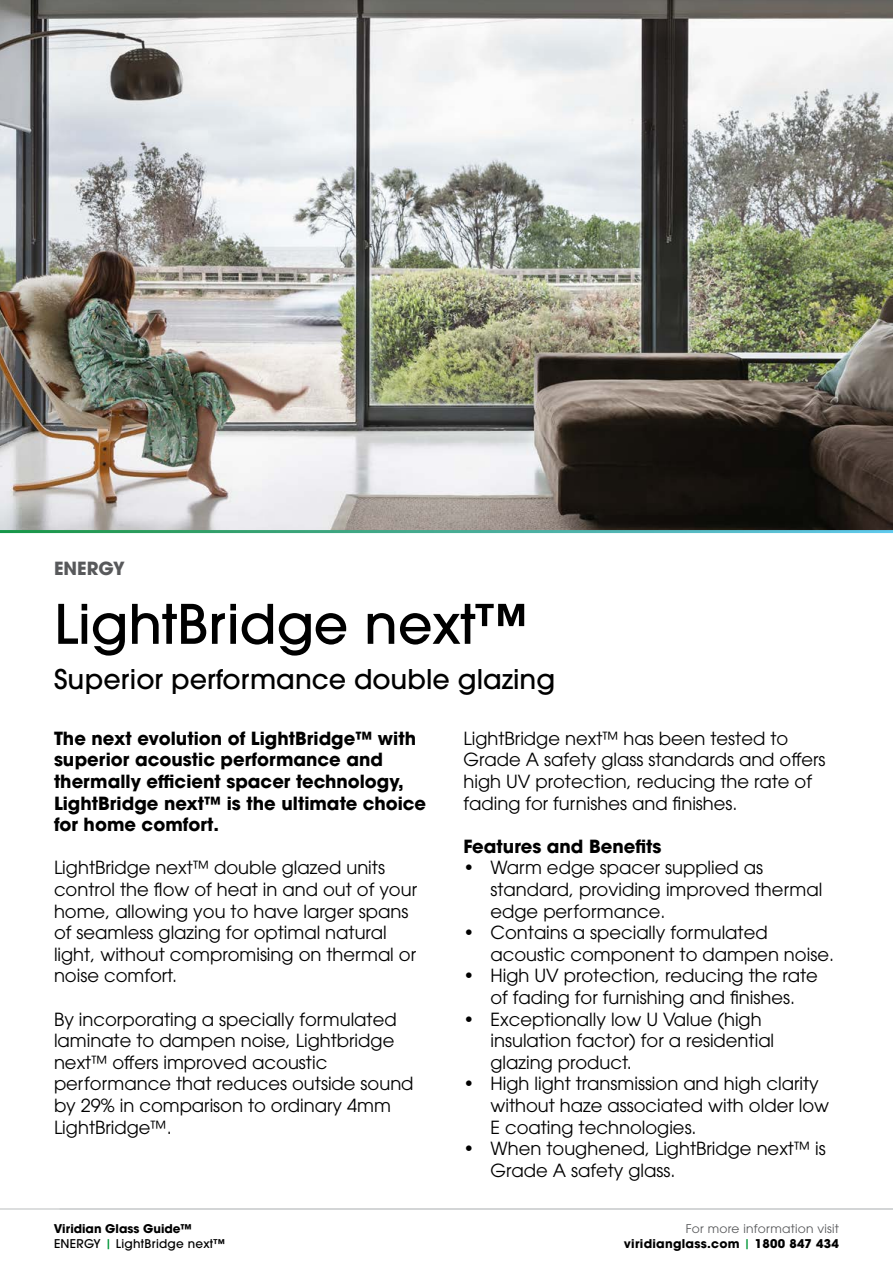
<style>
.page{position:relative;width:893px;height:1263px;background:#fff}
.page>*{position:absolute;margin:0;border:0;box-sizing:border-box;transform-origin:0 0}
.t1{font:500 54px "ITC Avant Garde Pro";color:#000}
.t2{font:500 27px "ITC Avant Garde Pro";color:#000}
.t3{font:18px/21.6px "ITC Avant Garde Pro";color:#000}
.t4{font:700 18px/21.6px "ITC Avant Garde Pro";color:#000}
.t5{font:700 18px "ITC Avant Garde Pro";color:#58595b}
.t6{font:700 12px/15px "ITC Avant Garde Pro";letter-spacing:.02em;color:#000;text-align:right}
.t7{font:500 12px/15px "ITC Avant Garde Pro";letter-spacing:.02em;color:#000}
.s1{font-weight:700}
.s2{color:#009639}
.s3{font-weight:400;color:#58595b}
.s4{font-weight:500;color:#009639}
</style>
<div class="page">
<hr style="left:0;top:1208px;width:893px;height:2px;background:#d1d3d4">
<img style="left:0;top:0;width:893px;height:530px">
<p class="t5" style="left:54px;top:556px;width:72px">ENERGY</p>
<h1 class="t1" style="left:54px;top:590px;width:475px">LightBridge next™</h1>
<h2 class="t2" style="left:54px;top:662px;width:503px">Superior performance double glazing</h2>
<p class="t3" style="left:463px;top:727px;width:364px">LightBridge next™ has been tested to Grade A safety glass standards and offers high UV protection, reducing the rate of fading for furnishes and finishes.</p>
<p class="t4" style="left:463px;top:835px;width:200px">Features and Benefits</p>
<p class="t3" style="left:490px;top:857px;width:333px;text-indent:-27px">• Warm edge spacer supplied as standard, providing improved thermal edge performance.</p>
<p class="t3" style="left:490px;top:921px;width:345px;text-indent:-27px">• Contains a specially formulated acoustic component to dampen noise.</p>
<p class="t3" style="left:463px;top:965px;width:356px;text-align:center">• High UV protection, reducing the rate of fading for furnishing and finishes.</p>
<p class="t3" style="left:490px;top:1008px;width:285px;text-indent:-27px">• Exceptionally low U Value (high insulation factor) for a residential glazing product.</p>
<p class="t3" style="left:490px;top:1073px;width:340px;text-indent:-27px">• High light transmission and high clarity without haze associated with older low<br>E coating technologies.</p>
<p class="t3" style="left:490px;top:1137px;width:337px;text-indent:-27px">• When toughened, LightBridge next™ is<br>Grade A safety glass.</p>
<p class="t4" style="left:54px;top:727px;width:374px">The next evolution of LightBridge™ with superior acoustic performance and thermally efficient spacer technology, LightBridge next™ is the ultimate choice for home comfort.</p>
<p class="t3" style="left:54px;top:857px;width:365px">LightBridge next™ double glazed units control the flow of heat in and out of your home, allowing you to have larger spans of seamless glazing for optimal natural light, without compromising on thermal or noise comfort.</p>
<p class="t3" style="left:54px;top:1008px;width:361px">By incorporating a specially formulated laminate to dampen noise, Lightbridge next™ offers improved acoustic performance that reduces outside sound by 29% in comparison to ordinary 4mm LightBridge™.</p>
<p class="t7" style="left:54px;top:1221px;width:173px"><span class="s1">Viridian Glass Guide™<br></span>ENERGY <span class="s2">|</span> LightBridge next™</p>
<p class="t6" style="left:624px;top:1221px;width:217px"><span class="s3">For more information visit </span>viridianglass.com <span class="s4">|</span> 1800 847 434</p>
</div>
